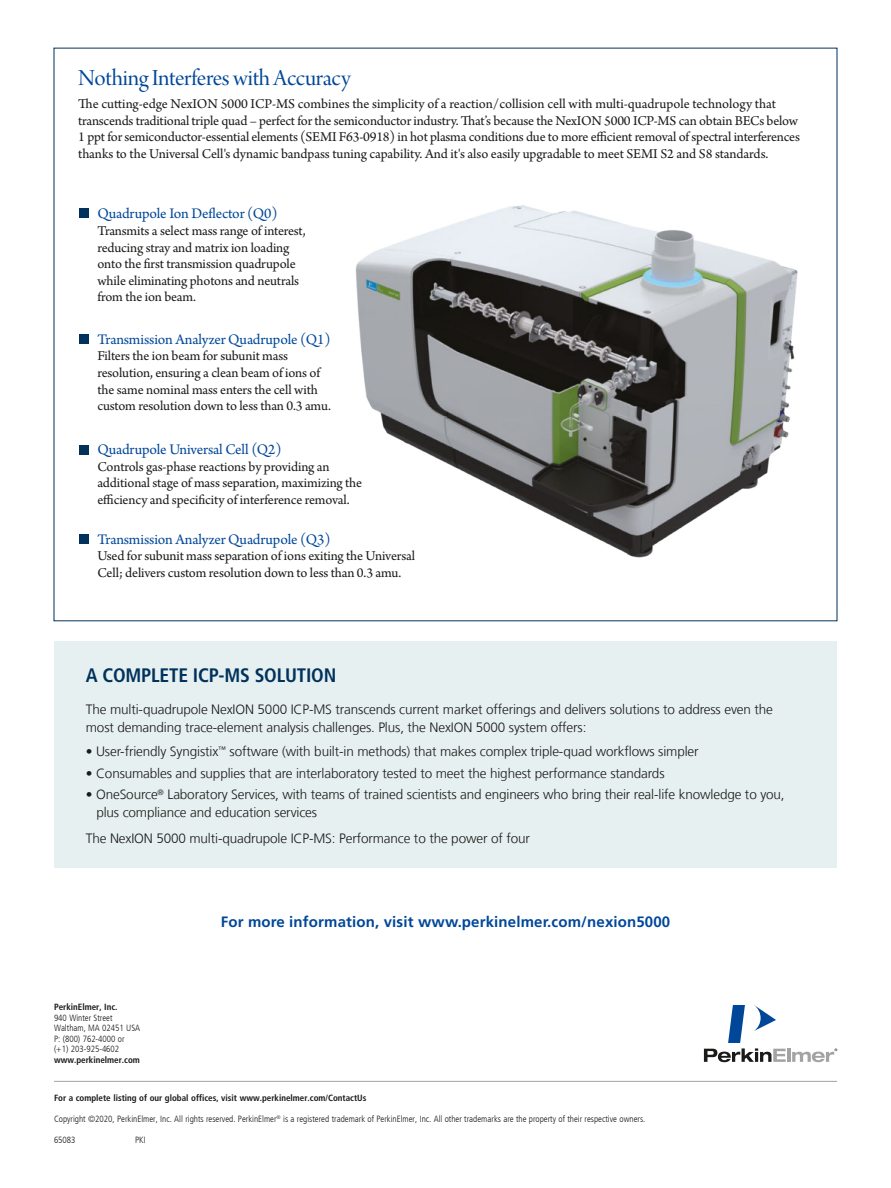
<style>
.page{position:relative;width:891px;height:1188px;background:#fff}
.page>*{position:absolute;margin:0;border:0;box-sizing:border-box;transform-origin:0 0}
.t1{font:24.45px "Arno Pro Display";letter-spacing:-.01em;color:#004799}
.t2{font:700 condensed 19.5px "Frutiger LT Com";letter-spacing:-.01em;color:#00325c}
.t3{font:15.45px "Arno Pro";letter-spacing:-.01em;color:#004799}
.t4{font:700 15px "Frutiger LT Com";letter-spacing:.01em;color:#004799}
.t5{font:14.25px/16.6px "Arno Pro";letter-spacing:-.01em;color:#1a1a18}
.t6{font:300 13.5px/18px "Frutiger LT Com";letter-spacing:-.01em;color:#1a1a18}
.t7{font:300 condensed 9px/10.5px "Frutiger LT Com";color:#1a1a18}
.t8{font:700 condensed 9px "Frutiger LT Com";color:#1a1a18}
</style>
<div class="page">
<img style="left:355px;top:205px;width:443px;height:353px">
<div style="left:54px;top:641px;width:783px;height:226px;background:#e6f0f0"></div>
<hr style="left:54px;top:1081px;width:783px;height:1px;background:#a3a3a3">
<hr style="left:787px;top:1048px;width:3px;height:14px;background:#a3a3a3">
<svg style="left:704px;top:1005px;width:82px;height:57px"></svg>
<svg style="left:792px;top:1048px;width:45px;height:14px"></svg>
<div style="left:80px;top:446px;width:9px;height:9px;background:#00325c"></div>
<div style="left:80px;top:534px;width:9px;height:10px;background:#00325c"></div>
<div style="left:80px;top:209px;width:9px;height:9px;background:#00325c"></div>
<div style="left:80px;top:335px;width:9px;height:9px;background:#00325c"></div>
<h1 class="t1" style="left:78px;top:64px;width:274px">Nothing Interferes with Accuracy</h1>
<p class="t5" style="left:78px;top:96px;width:723px">The cutting-edge NexION 5000 ICP-MS combines the simplicity of a reaction/collision cell with multi-quadrupole technology that transcends traditional triple quad – perfect for the semiconductor industry. That’s because the NexION 5000 ICP-MS can obtain BECs below 1 ppt for semiconductor-essential elements (SEMI F63-0918) in hot plasma conditions due to more efficient removal of spectral interferences thanks to the Universal Cell's dynamic bandpass tuning capability. And it's also easily upgradable to meet SEMI S2 and S8 standards.</p>
<p class="t3" style="left:97px;top:205px;width:182px">Quadrupole Ion Deflector (Q0)</p>
<p class="t5" style="left:97px;top:223px;width:210px">Transmits a select mass range of interest, reducing stray and matrix ion loading onto the first transmission quadrupole while eliminating photons and neutrals from the ion beam.</p>
<p class="t3" style="left:97px;top:330px;width:235px">Transmission Analyzer Quadrupole (Q1)</p>
<p class="t5" style="left:97px;top:349px;width:235px">Filters the ion beam for subunit mass resolution, ensuring a clean beam of ions of the same nominal mass enters the cell with custom resolution down to less than 0.3 amu.</p>
<p class="t3" style="left:97px;top:441px;width:186px">Quadrupole Universal Cell (Q2)</p>
<p class="t5" style="left:97px;top:459px;width:266px">Controls gas-phase reactions by providing an additional stage of mass separation, maximizing the efficiency and specificity of interference removal.</p>
<p class="t3" style="left:97px;top:530px;width:235px">Transmission Analyzer Quadrupole (Q3)</p>
<p class="t5" style="left:97px;top:549px;width:319px">Used for subunit mass separation of ions exiting the Universal<br>Cell; delivers custom resolution down to less than 0.3 amu.</p>
<h2 class="t2" style="left:86px;top:664px;width:252px">A COMPLETE ICP-MS SOLUTION</h2>
<p class="t6" style="left:86px;top:700px;width:689px">The multi-quadrupole NexION 5000 ICP-MS transcends current market offerings and delivers solutions to address even the most demanding trace-element analysis challenges. Plus, the NexION 5000 system offers:</p>
<p class="t6" style="left:86px;top:743px;width:614px">• User-friendly Syngistix<sup>™</sup> software (with built-in methods) that makes complex triple-quad workflows simpler</p>
<p class="t6" style="left:86px;top:764px;width:580px">• Consumables and supplies that are interlaboratory tested to meet the highest performance standards</p>
<p class="t6" style="left:96px;top:786px;width:690px;text-indent:-10px">• OneSource<sup>®</sup> Laboratory Services, with teams of trained scientists and engineers who bring their real-life knowledge to you, plus compliance and education services</p>
<p class="t6" style="left:86px;top:830px;width:446px">The NexION 5000 multi-quadrupole ICP-MS: Performance to the power of four</p>
<p class="t8" style="left:54px;top:1002px;width:65px">PerkinElmer, Inc.</p>
<p class="t7" style="left:54px;top:1012px;width:88px">940 Winter Street<br>Waltham, MA 02451 USA<br>P: (800) 762-4000 or (+1) 203-925-4602</p>
<p class="t8" style="left:54px;top:1054px;width:87px">www.perkinelmer.com</p>
<p class="t4" style="left:221px;top:913px;width:451px">For more information, visit www.perkinelmer.com/nexion5000</p>
<p class="t8" style="left:54px;top:1092px;width:314px">For a complete listing of our global offices, visit www.perkinelmer.com/ContactUs</p>
<p class="t7" style="left:54px;top:1114px;width:593px">Copyright ©2020, PerkinElmer, Inc. All rights reserved. PerkinElmer<sup>®</sup> is a registered trademark of PerkinElmer, Inc. All other trademarks are the property of their respective owners.</p>
<p class="t7" style="left:54px;top:1135px;width:23px">65083</p>
<p class="t7" style="left:135px;top:1135px;width:12px">PKI</p>
</div>
